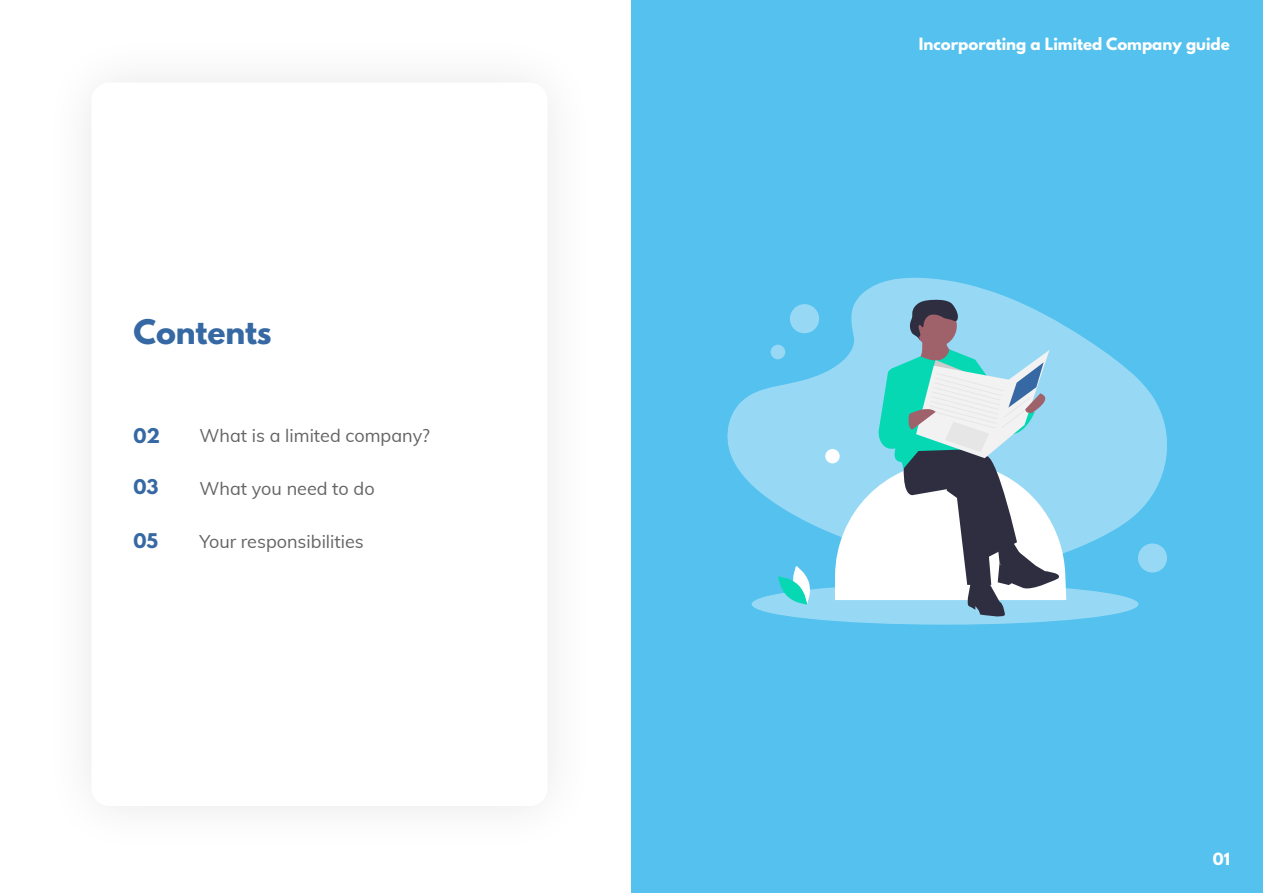
<style>
.page{position:relative;width:1263px;height:893px;background:#fff}
.page>*{position:absolute;margin:0;border:0;box-sizing:border-box;transform-origin:0 0}
.t1{font:30px "The League";color:#3669a4}
.t2{font:18px "Muli";color:#646464}
.t3{font:18px "The League";color:#3669a4}
.t4{font:15px "The League";color:#fff}
</style>
<div class="page">
<div style="left:631px;top:0;width:632px;height:893px;background:#54c1ef"></div>
<div style="left:752px;top:584px;width:386px;height:41px;background:#97d9f5;border-radius:50%"></div>
<svg style="left:727px;top:277px;width:440px;height:290px"></svg>
<svg style="left:835px;top:300px;width:231px;height:317px;background:#9ec7d4"></svg>
<svg style="left:778px;top:566px;width:34px;height:38px"></svg>
<div style="left:825px;top:449px;width:15px;height:14px;background:#fff;border-radius:50%"></div>
<div style="left:1138px;top:543px;width:29px;height:30px;background:#97d9f5;border-radius:50%"></div>
<svg style="left:789px;top:303px;width:31px;height:31px"></svg>
<svg style="left:770px;top:344px;width:16px;height:16px"></svg>
<h1 class="t1" style="left:134px;top:308px;width:140px">Contents</h1>
<p class="t3" style="left:134px;top:422px;width:28px">02</p>
<p class="t3" style="left:134px;top:473px;width:27px">03</p>
<p class="t3" style="left:134px;top:527px;width:26px">05</p>
<p class="t2" style="left:200px;top:422px;width:232px">What is a limited company?</p>
<p class="t2" style="left:200px;top:475px;width:177px">What you need to do</p>
<p class="t2" style="left:200px;top:528px;width:166px">Your responsibilities</p>
<p class="t4" style="left:919px;top:32px;width:312px">Incorporating a Limited Company guide</p>
<p class="t4" style="left:1213px;top:847px;width:19px">01</p>
</div>
